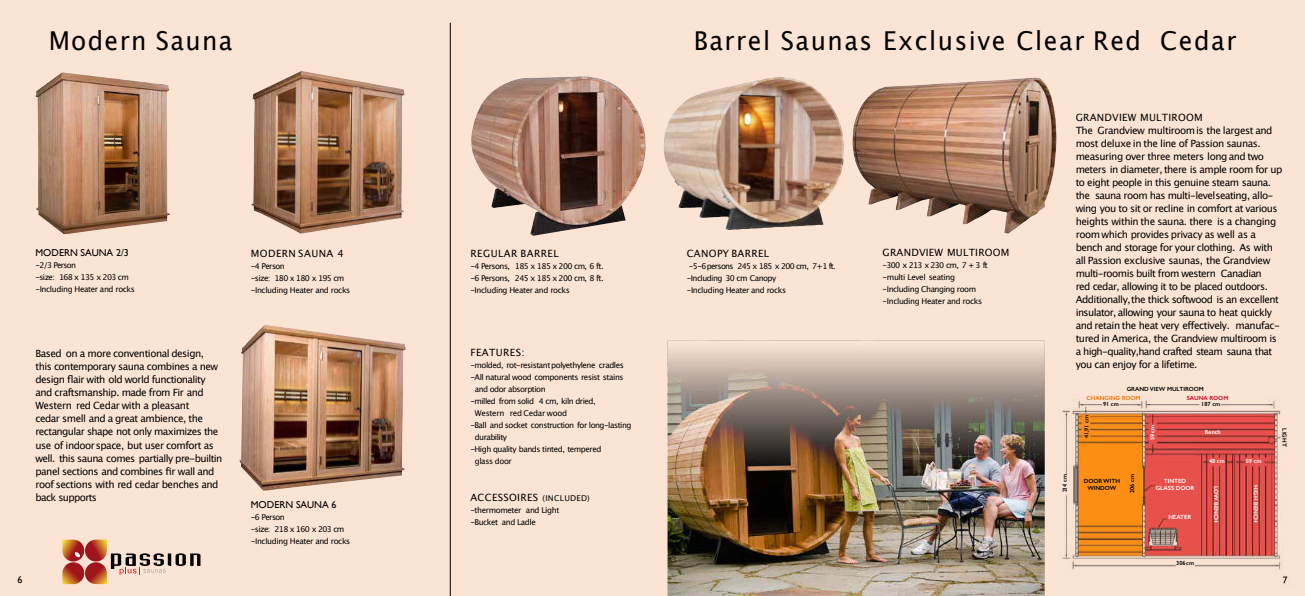
<style>
.page{position:relative;width:1305px;height:596px;background:#fff}
.page>*{position:absolute;margin:0;border:0;box-sizing:border-box;transform-origin:0 0}
.t1{font:26px "Lucida Grande";letter-spacing:.06em;color:#000;scale:.95 1}
.t2{font:10px/13px "Lucida Grande";letter-spacing:-.05em;color:#000}
.t3{font:10px "Lucida Grande";letter-spacing:.03em;color:#000}
.t4{font:10px "Gill Sans";color:#000}
.t5{font:10px "Lucida Grande";letter-spacing:.04em;color:#000}
.t6{font:10px "Lucida Grande";letter-spacing:.025em;color:#000}
.t7{font:10px "Lucida Grande";letter-spacing:.045em;color:#000}
.t8{font:8px/12px "Lucida Grande";letter-spacing:-.055em;color:#000}
.t9{font:8px "Lucida Grande";letter-spacing:-.03em;color:#000}
.t10{font:600 6px/7px "Gill Sans";letter-spacing:-.005em;color:#000;text-align:center}
.t11{font:600 6px/7px "Gill Sans";letter-spacing:-.005em;color:#fff;text-align:center}
.t12{font:600 6px "Gill Sans";letter-spacing:-.005em;color:#ec7405}
.t13{font:600 6px "Gill Sans";letter-spacing:-.005em;color:#cd071e}
.s1{font-size:8px}
</style>
<div class="page">
<div style="left:0;top:0;width:1304px;height:595px;background:#fce4d5"></div>
<svg style="left:62px;top:539px;width:138px;height:45px"></svg>
<img style="left:251px;top:71px;width:153px;height:163px">
<img style="left:664px;top:77px;width:180px;height:153px">
<img style="left:471px;top:76px;width:174px;height:160px">
<img style="left:667px;top:340px;width:377px;height:255px">
<img style="left:852px;top:77px;width:204px;height:156px">
<hr style="left:450px;top:23px;width:1px;height:572px;background:#000">
<img style="left:36px;top:72px;width:134px;height:162px">
<img style="left:239px;top:325px;width:167px;height:165px">
<img style="left:1058px;top:398px;width:231px;height:186px">
<h1 class="t1" style="left:49px;top:30px;width:195px">Modern Sauna</h1>
<p class="t4" style="left:35px;top:249px;width:95px">MODERN SAUNA 2/3</p>
<p class="t8" style="left:35px;top:260px;width:101px">-2/3 Person<br>-size: 168 x 135 x 203 cm -Including Heater and rocks</p>
<p class="t2" style="left:35px;top:348px;width:188px">Based on a more conventional design, this contemporary sauna combines a new design flair with old world functionality and craftsmanship. made from Fir and Western red Cedar with a pleasant<br>cedar smell and a great ambience, the rectangular shape not only maximizes the use of indoorspace, but user comfort as well. this sauna comes partially pre-builtin panel sections and combines fir wall and roof sections with red cedar benches and back supports</p>
<p class="t4" style="left:17px;top:575px;width:6px">6</p>
<p class="t5" style="left:251px;top:249px;width:94px">MODERN SAUNA 4</p>
<p class="t8" style="left:251px;top:260px;width:101px">-4 Person<br>-size: 180 x 180 x 195 cm -Including Heater and rocks</p>
<p class="t4" style="left:251px;top:500px;width:87px">MODERN SAUNA 6</p>
<p class="t8" style="left:251px;top:511px;width:101px">-6 Person<br>-size: 218 x 160 x 203 cm -Including Heater and rocks</p>
<p class="t7" style="left:470px;top:249px;width:90px">REGULAR BARREL</p>
<p class="t8" style="left:470px;top:261px;width:135px;text-align:justify">-4 Persons, 185 x 185 x 200 cm, 6 ft. -6 Persons, 245 x 185 x 200 cm, 8 ft. -Including Heater and rocks</p>
<p class="t5" style="left:470px;top:348px;width:56px">FEATURES:</p>
<p class="t8" style="left:470px;top:360px;width:155px">-molded, rot-resistant polyethylene cradles</p>
<p class="t8" style="left:470px;top:372px;width:155px">-All natural wood components resist stains</p>
<p class="t8" style="left:475px;top:384px;width:72px">and odor absorption</p>
<p class="t8" style="left:470px;top:396px;width:127px">-milled from solid 4 cm, kiln dried,</p>
<p class="t9" style="left:475px;top:410px;width:94px">Western red Cedar wood</p>
<p class="t8" style="left:470px;top:420px;width:163px">-Ball and socket construction for long-lasting</p>
<p class="t8" style="left:475px;top:432px;width:34px">durability</p>
<p class="t8" style="left:470px;top:444px;width:132px">-High quality bands tinted, tempered</p>
<p class="t8" style="left:475px;top:456px;width:38px">glass door</p>
<p class="t3" style="left:470px;top:493px;width:121px">ACCESSOIRES <span class="s1">(INCLUDED)</span></p>
<p class="t8" style="left:470px;top:505px;width:91px">-thermometer and Light -Bucket and Ladle</p>
<h1 class="t1" style="left:693px;top:30px;width:573px">Barrel Saunas Exclusive Clear Red Cedar</h1>
<p class="t3" style="left:686px;top:249px;width:84px">CANOPY BARREL</p>
<p class="t8" style="left:686px;top:261px;width:151px">-5-6persons 245 x 185 x 200 cm, 7+1 ft. -Including 30 cm Canopy<br>-Including Heater and rocks</p>
<p class="t6" style="left:882px;top:248px;width:128px">GRANDVIEW MULTIROOM</p>
<p class="t8" style="left:882px;top:260px;width:107px">-300 x 213 x 230 cm, 7 + 3 ft -multi Level seating -Including Changing room -Including Heater and rocks</p>
<p class="t10" style="left:1061px;top:492px;width:20px;rotate:-90deg">214 cm</p>
<p class="t2" style="left:1075px;top:112px;width:208px">GRANDVIEW MULTIROOM<br>The Grandview multiroomis the largest and most deluxe in the line of Passion saunas. measuring over three meters long and two meters in diameter, there is ample room for up to eight people in this genuine steam sauna. the sauna room has multi-levelseating, allo&shy;wing you to sit or recline in comfort at various heights within the sauna. there is a changing room which provides privacy as well as a bench and storage for your clothing. As with all Passion exclusive saunas, the Grandview multi-roomis built from western Canadian<br>red cedar, allowing it to be placed outdoors.<br>Additionally,the thick softwood is an excellent insulator, allowing your sauna to heat quickly and retain the heat very effectively. manufac&shy;tured in America, the Grandview multiroom is a high-quality,hand crafted steam sauna that you can enjoy for a lifetime.</p>
<p class="t10" style="left:1126px;top:386px;width:79px">GRAND VIEW MULTIROOM</p>
<p class="t12" style="left:1086px;top:395px;width:55px">CHANGING ROOM</p>
<p class="t13" style="left:1186px;top:395px;width:43px">SAUNA ROOM</p>
<p class="t10" style="left:1102px;top:401px;width:17px">91 cm</p>
<p class="t10" style="left:1201px;top:401px;width:20px">187 cm</p>
<p class="t10" style="left:1083px;top:438px;width:24px;rotate:-90deg">41,91 cm</p>
<p class="t11" style="left:1149px;top:440px;width:17px;rotate:-90deg">59 cm</p>
<p class="t10" style="left:1083px;top:478px;width:38px">DOOR WITH<br>WINDOW</p>
<p class="t10" style="left:1129px;top:493px;width:20px;rotate:-90deg">206 cm</p>
<p class="t11" style="left:1155px;top:478px;width:40px">TINTED<br>GLASS DOOR</p>
<p class="t11" style="left:1168px;top:514px;width:25px">HEATER</p>
<p class="t11" style="left:1204px;top:429px;width:18px">Bench</p>
<p class="t11" style="left:1208px;top:457px;width:17px">48 cm</p>
<p class="t11" style="left:1245px;top:457px;width:17px">59 cm</p>
<p class="t11" style="left:1218px;top:485px;width:39px;rotate:90deg">LOW BENCH</p>
<p class="t11" style="left:1258px;top:485px;width:39px;rotate:90deg">HIGH BENCH</p>
<p class="t10" style="left:1286px;top:428px;width:20px;rotate:90deg">LIGHT</p>
<p class="t10" style="left:1176px;top:560px;width:19px">306cm</p>
</div>
